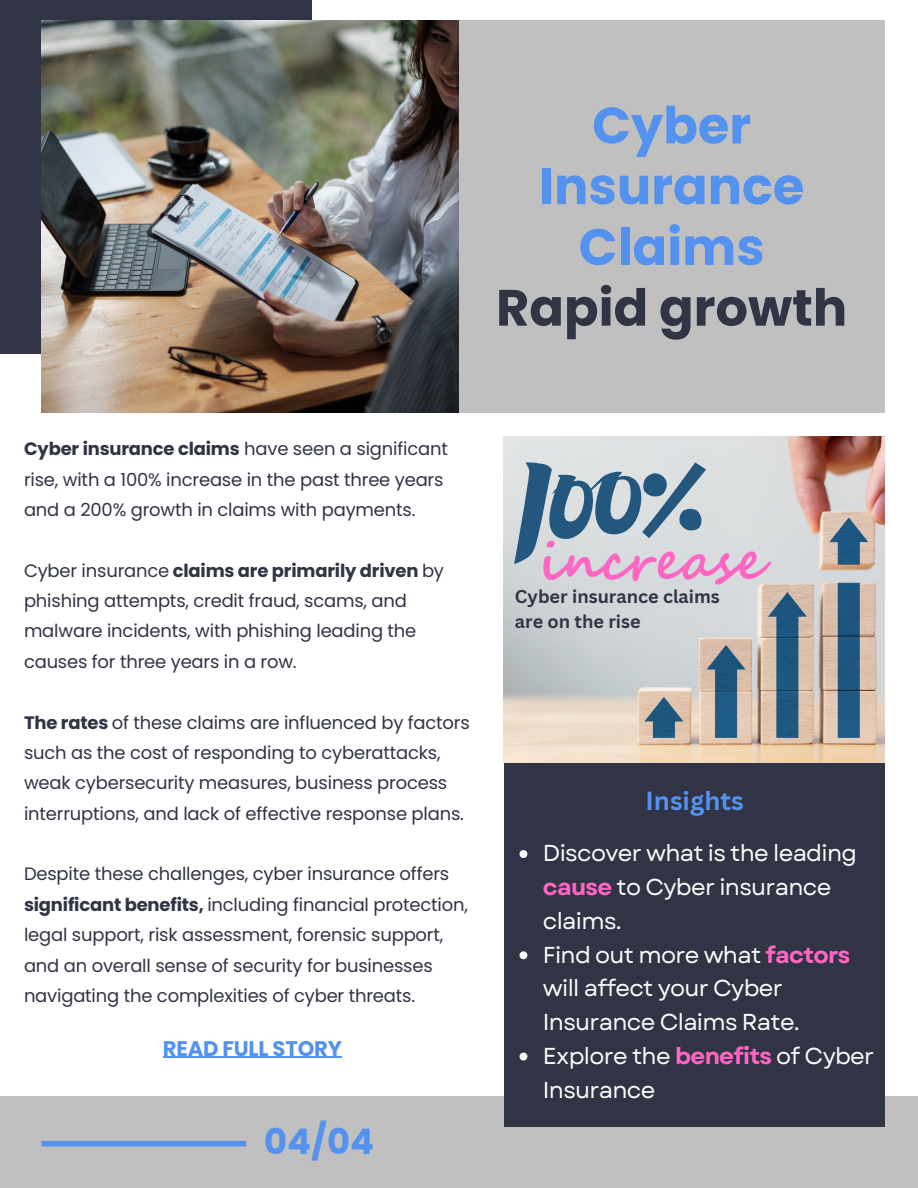
<style>
.page{position:relative;width:918px;height:1188px;background:#fff}
.page>*{position:absolute;margin:0;border:0;box-sizing:border-box;transform-origin:0 0}
.t1{font:700 51.15px "Segoe Script";color:#ff66c4}
.t2{font:700 51px/60.8px "Poppins";color:#5492ef;text-align:center}
.t3{font:700 51px "Poppins";color:#313444}
.t4{font:700 35.25px "Poppins";color:#5492ef}
.t5{font:700 25.5px "Canva Sans";color:#5492ef}
.t6{font:22.95px/33.8px "Garet";letter-spacing:-.03em;color:#fff}
.t7{font:700 21.15px "Poppins";letter-spacing:-.01em;color:#5492ef}
.t8{font:18px/30.3px "Poppins";letter-spacing:-.01em;color:#313444}
.t9{font:700 18px/24.8px "Canva Sans";color:#313444}
.s1{font-weight:700}
.s2{font-weight:700;color:#ff66c4}
</style>
<div class="page">
<div style="left:459px;top:20px;width:425px;height:393px;background:#c0c0c0"></div>
<div style="left:0;top:1096px;width:918px;height:92px;background:#c0c0c0"></div>
<div style="left:42px;top:1141px;width:204px;height:5px;background:#5492ef"></div>
<div style="left:504px;top:453px;width:380px;height:674px;background:#313444"></div>
<div style="left:0;top:0;width:312px;height:353px;background:#313444"></div>
<img style="left:41px;top:20px;width:418px;height:393px">
<svg style="left:520px;top:850px;width:7px;height:8px"></svg>
<svg style="left:520px;top:951px;width:7px;height:8px"></svg>
<svg style="left:520px;top:1053px;width:7px;height:7px"></svg>
<img style="left:504px;top:436px;width:380px;height:327px">
<svg style="left:514px;top:462px;width:192px;height:102px"></svg>
<hr style="left:163px;top:1057px;width:179px;height:1px;background:#5492ef">
<h2 class="t2" style="left:539px;top:95px;width:267px">Cyber<br>Insurance<br>Claims</h2>
<h2 class="t3" style="left:496px;top:272px;width:353px">Rapid growth</h2>
<p class="t8" style="left:24px;top:434px;width:425px"><span class="s1">Cyber insurance claims</span> have seen a significant rise, with a 100% increase in the past three years and a 200% growth in claims with payments.</p>
<p class="t8" style="left:24px;top:555px;width:422px">Cyber insurance <span class="s1">claims are primarily driven</span> by phishing attempts, credit fraud, scams, and malware incidents, with phishing leading the causes for three years in a row.</p>
<p class="t8" style="left:24px;top:707px;width:447px"><span class="s1">The rates</span> of these claims are influenced by factors such as the cost of responding to cyberattacks, weak cybersecurity measures, business process interruptions, and lack of effective response plans.</p>
<p class="t8" style="left:24px;top:859px;width:446px">Despite these challenges, cyber insurance offers <span class="s1">significant benefits,</span> including financial protection, legal support, risk assessment, forensic support, and an overall sense of security for businesses navigating the complexities of cyber threats.</p>
<p class="t7" style="left:163px;top:1033px;width:180px">READ FULL STORY</p>
<h3 class="t4" style="left:264px;top:1117px;width:111px">04/04</h3>
<h1 class="t1" style="left:539px;top:524px;width:226px">increase</h1>
<p class="t9" style="left:515px;top:584px;width:206px">Cyber insurance claims are on the rise</p>
<h3 class="t5" style="left:646px;top:783px;width:100px">Insights</h3>
<p class="t6" style="left:543px;top:837px;width:333px">Discover what is the leading <span class="s2">cause</span> to Cyber insurance claims.<br>Find out more what <span class="s2">factors </span>will affect your Cyber<br>Insurance Claims Rate.<br>Explore the <span class="s2">benefits</span> of Cyber<br>Insurance</p>
</div>
